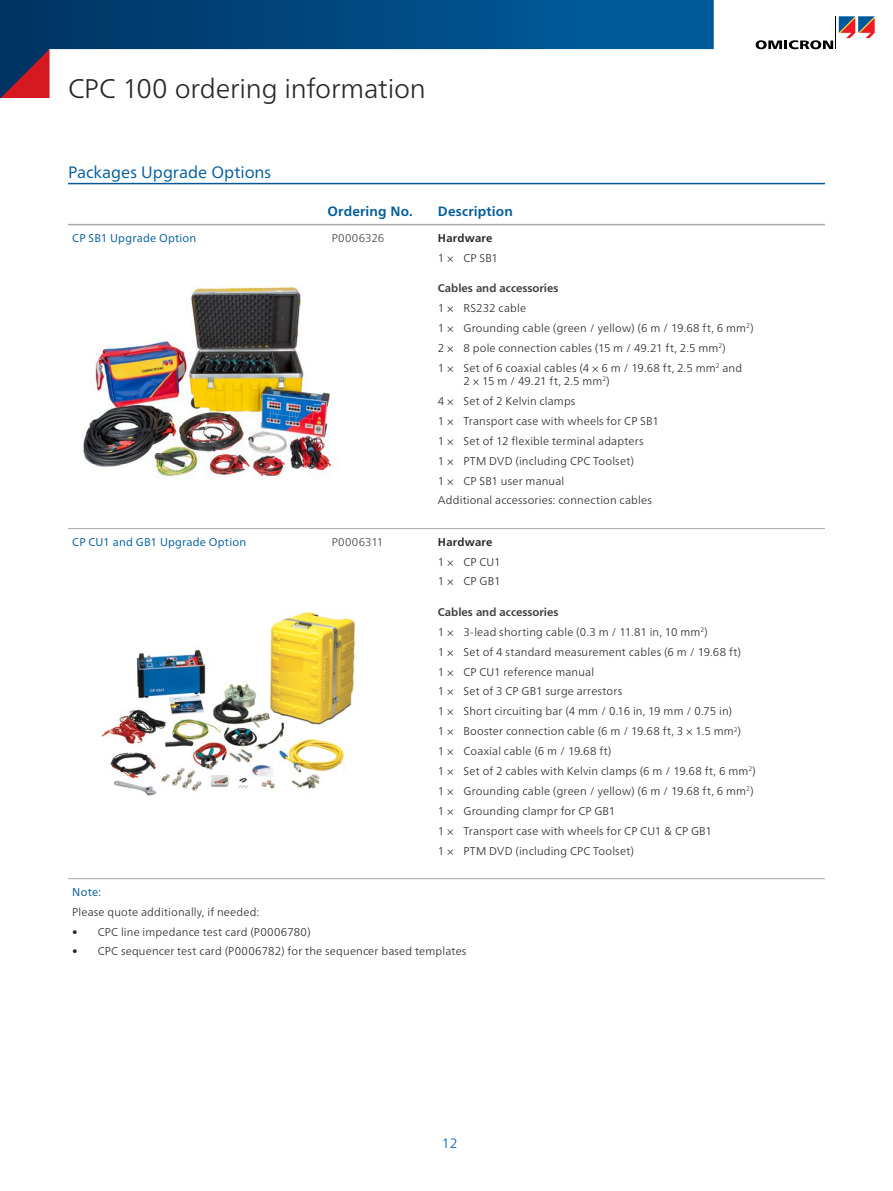
<style>
.page{position:relative;width:893px;height:1191px;background:#fff}
.page>*{position:absolute;margin:0;border:0;box-sizing:border-box;transform-origin:0 0}
.Content_-_Page_Headl{font:300 27px "Frutiger Neue LTW1 G";letter-spacing:-.01em;color:#282829}
.Content_-_Headline_1{font:16.5px "Frutiger Neue LTW1 G";color:#005e9d}
.Content_-_Headline_1-2{font:700 13.5px "Frutiger Neue LTW1 G";letter-spacing:.01em;color:#005e9d}
.t1{font:300 13.5px "Frutiger Neue LTW1 G";color:#00599a}
.Table_-_Content{font:300 11.25px/13.5px "Frutiger Neue LTW1 G";letter-spacing:.015em;color:#282829}
.Content_-_Headline_1-3{font:11.25px "Frutiger Neue LTW1 G";letter-spacing:.015em;color:#005e9d}
.Table_-_Headline{font:700 11.25px "Frutiger Neue LTW1 G";color:#403f41}
.Content_-_Normal{font:300 11.25px "Frutiger Neue LTW1 G";letter-spacing:.03em;color:#403f41}
.Table_-_Content-2{font:700 11.25px "Frutiger Neue LTW1 G";letter-spacing:.02em;color:#282829}
.Table_-_Content-3{font:11.25px "Frutiger Neue LTW1 G";color:#00599a}
</style>
<div class="page">
<svg style="left:0;top:0;width:714px;height:98px"></svg>
<svg style="left:1px;top:49px;width:49px;height:49px;background:#6c2843"></svg>
<svg style="left:756px;top:40px;width:77px;height:9px"></svg>
<hr style="left:836px;top:16px;width:1px;height:33px;background:#000">
<svg style="left:839px;top:16px;width:36px;height:22px"></svg>
<hr style="left:68px;top:224px;width:255px;height:1px;background:#a7a9ac">
<hr style="left:323px;top:224px;width:111px;height:1px;background:#a7a9ac">
<hr style="left:434px;top:224px;width:391px;height:1px;background:#a7a9ac">
<hr style="left:68px;top:878px;width:255px;height:1px;background:#a7a9ac">
<hr style="left:323px;top:878px;width:111px;height:1px;background:#a7a9ac">
<hr style="left:434px;top:878px;width:391px;height:1px;background:#a7a9ac">
<hr style="left:68px;top:528px;width:255px;height:1px;background:#a7a9ac">
<hr style="left:323px;top:528px;width:111px;height:1px;background:#a7a9ac">
<hr style="left:434px;top:528px;width:391px;height:1px;background:#a7a9ac">
<hr style="left:68px;top:183px;width:757px;height:1px;background:#00599a">
<img style="left:83px;top:286px;width:257px;height:193px">
<img style="left:101px;top:611px;width:255px;height:185px">
<p class="Content_-_Page_Headl" style="left:68px;top:72px;width:359px">CPC 100 ordering information</p>
<p class="Content_-_Headline_1" style="left:68px;top:163px;width:205px">Packages Upgrade Options</p>
<p class="Content_-_Headline_1-2" style="left:327px;top:203px;width:87px">Ordering No.</p>
<p class="Content_-_Headline_1-2" style="left:438px;top:203px;width:76px">Description</p>
<p class="Content_-_Headline_1-3" style="left:72px;top:231px;width:126px">CP SB1 Upgrade Option</p>
<p class="Content_-_Normal" style="left:332px;top:231px;width:54px">P0006326</p>
<p class="Table_-_Content-2" style="left:438px;top:231px;width:56px">Hardware</p>
<p class="Table_-_Content" style="left:438px;top:251px;width:62px">1 × CP SB1</p>
<p class="Table_-_Headline" style="left:438px;top:281px;width:122px">Cables and accessories</p>
<p class="Table_-_Content" style="left:438px;top:301px;width:90px">1 × RS232 cable</p>
<p class="Table_-_Content" style="left:438px;top:321px;width:317px">1 × Grounding cable (green / yellow) (6 m / 19.68 ft, 6 mm<sup>2</sup>)</p>
<p class="Table_-_Content" style="left:438px;top:341px;width:289px">2 × 8 pole connection cables (15 m / 49.21 ft, 2.5 mm<sup>2</sup>)</p>
<p class="Table_-_Content" style="left:463px;top:361px;width:280px;text-indent:-26px">1 × Set of 6 coaxial cables (4 × 6 m / 19.68 ft, 2.5 mm<sup>2</sup> and<br>2 × 15 m / 49.21 ft, 2.5 mm<sup>2</sup>)</p>
<p class="Table_-_Content" style="left:438px;top:394px;width:139px">4 × Set of 2 Kelvin clamps</p>
<p class="Table_-_Content" style="left:438px;top:414px;width:222px">1 × Transport case with wheels for CP SB1</p>
<p class="Table_-_Content" style="left:438px;top:434px;width:207px">1 × Set of 12 flexible terminal adapters</p>
<p class="Table_-_Content" style="left:438px;top:454px;width:198px">1 × PTM DVD (including CPC Toolset)</p>
<p class="Table_-_Content" style="left:438px;top:474px;width:128px">1 × CP SB1 user manual</p>
<p class="Table_-_Content" style="left:438px;top:493px;width:215px">Additional accessories: connection cables</p>
<p class="Content_-_Headline_1-3" style="left:72px;top:535px;width:175px">CP CU1 and GB1 Upgrade Option</p>
<p class="Content_-_Normal" style="left:332px;top:535px;width:53px">P0006311</p>
<p class="Table_-_Content-2" style="left:438px;top:535px;width:56px">Hardware</p>
<p class="Table_-_Content" style="left:438px;top:555px;width:64px">1 × CP CU1</p>
<p class="Table_-_Content" style="left:438px;top:574px;width:64px">1 × CP GB1</p>
<p class="Table_-_Headline" style="left:438px;top:605px;width:122px">Cables and accessories</p>
<p class="Table_-_Content" style="left:438px;top:625px;width:271px">1 × 3-lead shorting cable (0.3 m / 11.81 in, 10 mm<sup>2</sup>)</p>
<p class="Table_-_Content" style="left:438px;top:645px;width:305px">1 × Set of 4 standard measurement cables (6 m / 19.68 ft)</p>
<p class="Table_-_Content" style="left:438px;top:665px;width:158px">1 × CP CU1 reference manual</p>
<p class="Table_-_Content" style="left:438px;top:684px;width:186px">1 × Set of 3 CP GB1 surge arrestors</p>
<p class="Table_-_Content" style="left:438px;top:704px;width:296px">1 × Short circuiting bar (4 mm / 0.16 in, 19 mm / 0.75 in)</p>
<p class="Table_-_Content" style="left:438px;top:724px;width:305px">1 × Booster connection cable (6 m / 19.68 ft, 3 × 1.5 mm<sup>2</sup>)</p>
<p class="Table_-_Content" style="left:438px;top:744px;width:175px">1 × Coaxial cable (6 m / 19.68 ft)</p>
<p class="Table_-_Content" style="left:438px;top:764px;width:319px">1 × Set of 2 cables with Kelvin clamps (6 m / 19.68 ft, 6 mm<sup>2</sup>)</p>
<p class="Table_-_Content" style="left:438px;top:784px;width:317px">1 × Grounding cable (green / yellow) (6 m / 19.68 ft, 6 mm<sup>2</sup>)</p>
<p class="Table_-_Content" style="left:438px;top:804px;width:179px">1 × Grounding clampr for CP GB1</p>
<p class="Table_-_Content" style="left:438px;top:824px;width:276px">1 × Transport case with wheels for CP CU1 &amp; CP GB1</p>
<p class="Table_-_Content" style="left:438px;top:843px;width:198px">1 × PTM DVD (including CPC Toolset)</p>
<p class="Table_-_Content-3" style="left:72px;top:885px;width:30px">Note:</p>
<p class="Table_-_Content" style="left:72px;top:905px;width:189px">Please quote additionally, if needed:</p>
<p class="Table_-_Content" style="left:72px;top:924px;width:240px">• CPC line impedance test card (P0006780)</p>
<p class="Table_-_Content" style="left:72px;top:944px;width:396px">• CPC sequencer test card (P0006782) for the sequencer based templates</p>
<p class="t1" style="left:442px;top:1135px;width:17px">12</p>
</div>
